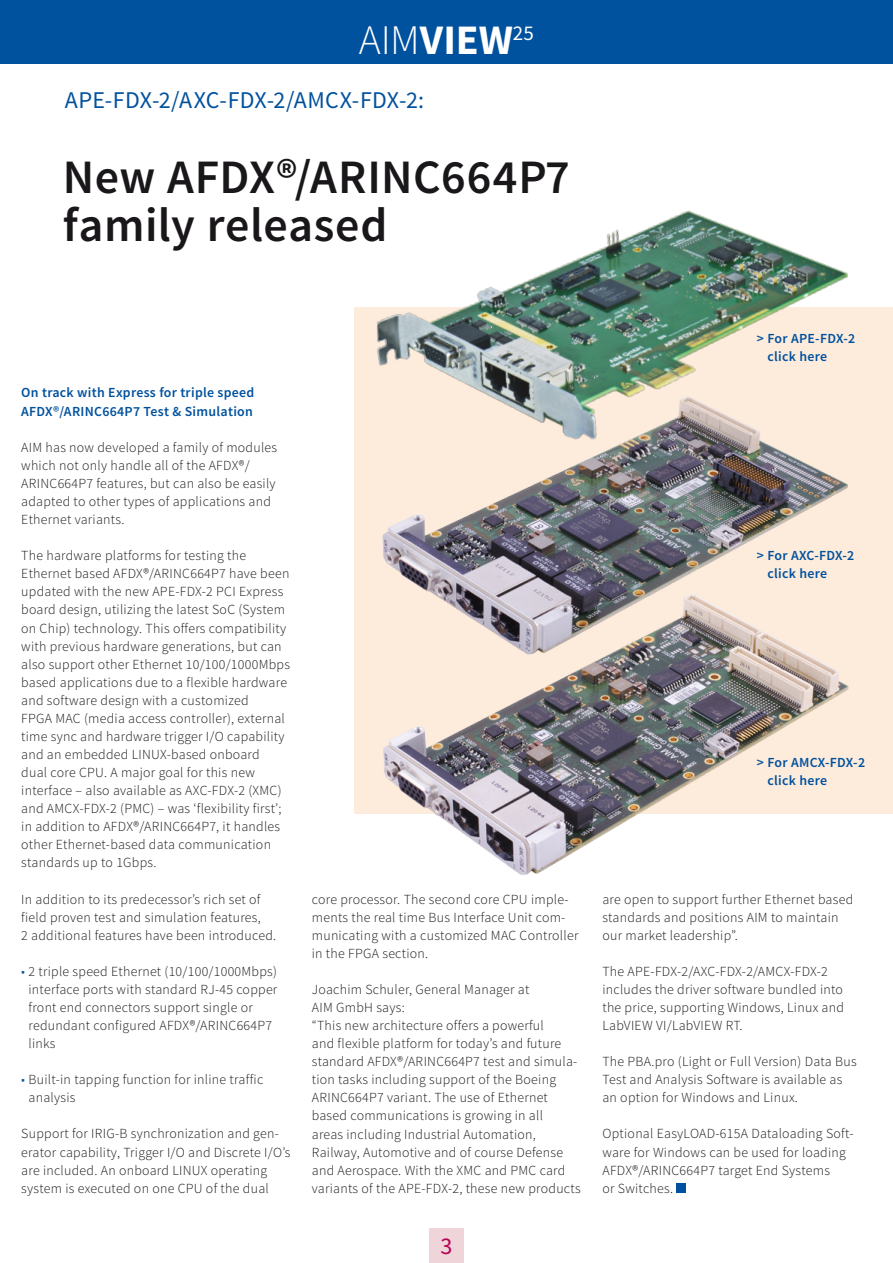
<style>
.page{position:relative;width:893px;height:1263px;background:#fff}
.page>*{position:absolute;margin:0;border:0;box-sizing:border-box;transform-origin:0 0}
.t1{font:600 48px/48px "Source Sans Pro";letter-spacing:.01em;color:#1a171b}
.t2{font:700 42px "Source Sans Pro";color:#fff}
.t3{font:24px "Source Sans Pro";letter-spacing:.01em;color:#00519e}
.t4{font:24px "Source Sans Pro";color:#b70054}
.t5{font:300 13.8px/18px "Source Sans Pro";letter-spacing:.02em;color:#1a171b}
.t6{font:600 13.8px/18px "Source Sans Pro";letter-spacing:.02em;color:#00519e}
.s1{font-weight:300}
.s2{color:#00519e}
</style>
<div class="page">
<div style="left:354px;top:307px;width:539px;height:506px;background:#fdebdb"></div>
<div style="left:0;top:0;width:893px;height:64px;background:#00519e"></div>
<div style="left:429px;top:1229px;width:34px;height:34px;background:#efd4d9"></div>
<div style="left:676px;top:1184px;width:9px;height:9px;background:#00519e"></div>
<img style="left:382px;top:454px;width:465px;height:100px">
<img style="left:364px;top:554px;width:487px;height:321px">
<img style="left:377px;top:210px;width:471px;height:244px">
<h2 class="t2" style="left:359px;top:13px;width:177px"><span class="s1">AIM</span>VIEW<sup>25</sup></h2>
<h3 class="t3" style="left:65px;top:85px;width:361px">APE-FDX-2/AXC-FDX-2/AMCX-FDX-2:</h3>
<h1 class="t1" style="left:63px;top:154px;width:509px">New AFDX®/ARINC664P7 family released</h1>
<p class="t6" style="left:21px;top:384px;width:235px">On track with Express for triple speed<br>AFDX®/ARINC664P7 Test &amp; Simulation</p>
<p class="t5" style="left:21px;top:438px;width:257px">AIM has now developed a family of modules which not only handle all of the AFDX®/ ARINC664P7 features, but can also be easily adapted to other types of applications and Ethernet variants.</p>
<p class="t5" style="left:21px;top:547px;width:270px">The hardware platforms for testing the Ethernet based AFDX®/ARINC664P7 have been updated with the new APE-FDX-2 PCI Express board design, utilizing the latest SoC (System on Chip) technology. This offers compatibility with previous hardware generations, but can also support other Ethernet 10/100/1000Mbps based applications due to a flexible hardware and software design with a customized<br>FPGA MAC (media access controller), external time sync and hardware trigger I/O capability and an embedded LINUX-based onboard<br>dual core CPU. A major goal for this new interface – also available as AXC-FDX-2 (XMC) and AMCX-FDX-2 (PMC) – was ‘flexibility first’; in addition to AFDX®/ARINC664P7, it handles other Ethernet-based data communication standards up to 1Gbps.</p>
<p class="t5" style="left:21px;top:890px;width:256px">In addition to its predecessor’s rich set of field proven test and simulation features,<br>2 additional features have been introduced.</p>
<p class="t5" style="left:29px;top:962px;width:250px;text-indent:-7px"><span class="s2">■</span> 2 triple speed Ethernet (10/100/1000Mbps) interface ports with standard RJ-45 copper front end connectors support single or redundant configured AFDX®/ARINC664P7 links</p>
<p class="t5" style="left:29px;top:1071px;width:236px;text-indent:-7px"><span class="s2">■</span> Built-in tapping function for inline traffic analysis</p>
<p class="t5" style="left:21px;top:1125px;width:271px">Support for IRIG-B synchronization and gen&shy;erator capability, Trigger I/O and Discrete I/O’s are included. An onboard LINUX operating system is executed on one CPU of the dual</p>
<p class="t5" style="left:312px;top:890px;width:268px">core processor. The second core CPU imple&shy;ments the real time Bus Interface U nit com&shy;municating with a customized MAC Controller in the FPGA section.</p>
<p class="t5" style="left:312px;top:980px;width:270px">Joachim Schuler, General Manager at<br>AIM GmbH says:<br>“This new architecture offers a powerful<br>and flexible platform for today’s and future standard AFDX®/ARINC664P7 test and simula&shy;tion tasks including support of the Boeing ARINC664P7 variant. The use of Ethernet based communications is growing in all<br>areas including Industrial Automation, Railway, Automotive and of course Defense and Aerospace. With the XMC and PMC card variants of the APE-FDX-2, these new products</p>
<h3 class="t4" style="left:440px;top:1231px;width:13px">3</h3>
<p class="t6" style="left:767px;top:330px;width:89px;text-indent:-11px">&gt; For APE-FDX-2 click here</p>
<p class="t6" style="left:767px;top:547px;width:88px;text-indent:-11px">&gt; For AXC-FDX-2 click here</p>
<p class="t6" style="left:767px;top:754px;width:99px;text-indent:-11px">&gt; For AMCX-FDX-2 click here</p>
<p class="t5" style="left:602px;top:890px;width:252px">are open to support further Ethernet based standards and positions AIM to maintain our market leadership”.</p>
<p class="t5" style="left:602px;top:962px;width:243px">The APE-FDX-2/AXC-FDX-2/AMCX-FDX-2 includes the driver software bundled into the price, supporting Windows, Linux and LabVIEW VI/LabVIEW RT.</p>
<p class="t5" style="left:602px;top:1053px;width:256px">The PBA.pro (Light or Full Version) Data Bus<br>Test and Analysis Software is available as an option for Windows and Linux.</p>
<p class="t5" style="left:602px;top:1125px;width:253px">Optional EasyLOAD-615A Dataloading Soft&shy;ware for Windows can be used for loading AFDX®/ARINC664P7 target End Systems<br>or Switches.</p>
</div>
